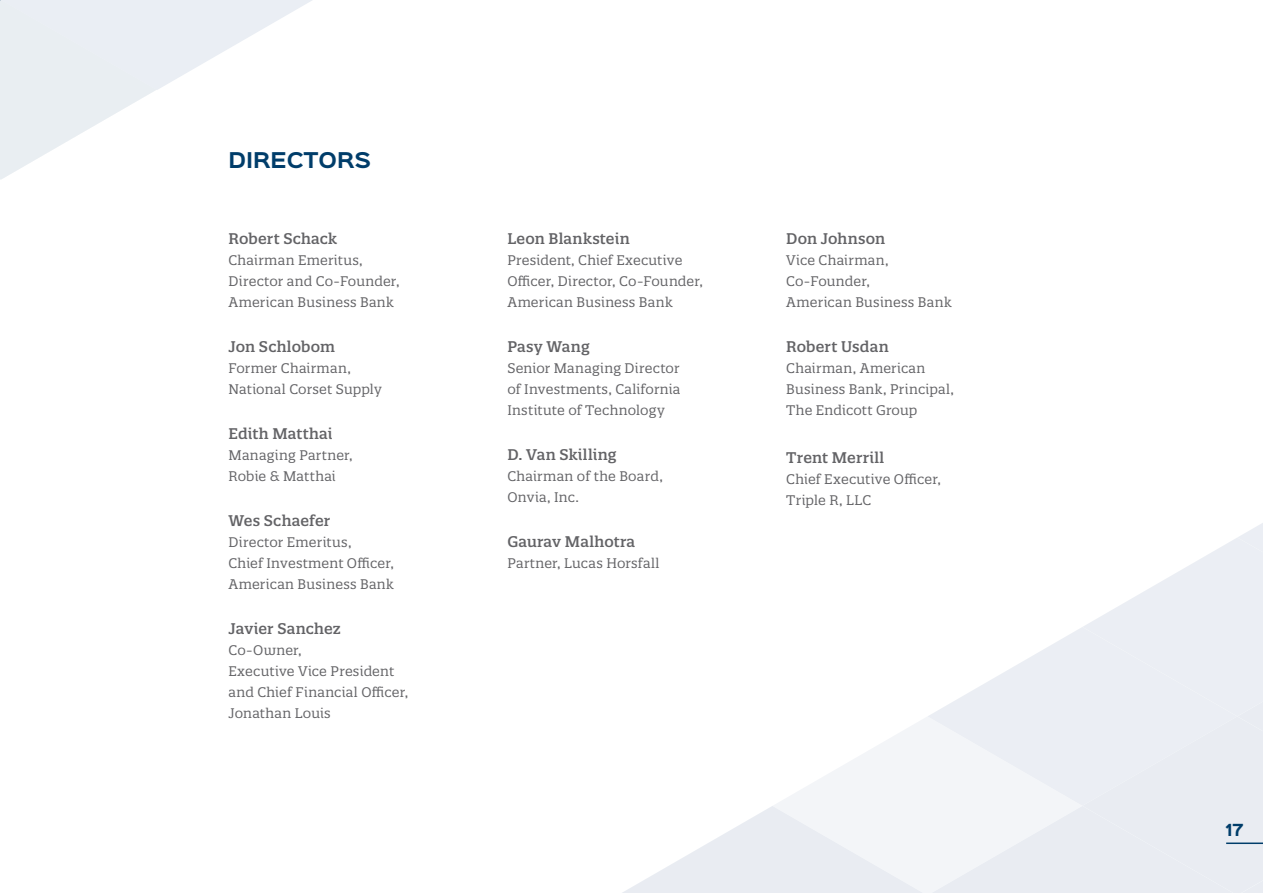
<style>
.page{position:relative;width:1263px;height:893px;background:#fff}
.page>*{position:absolute;margin:0;border:0;box-sizing:border-box;transform-origin:0 0}
.SUBHEADS{font:700 19.65px "Sinkin Sans 700";color:#003d6a}
.Body_Copy_-_Grey{font:500 15px "Quatro Slab";letter-spacing:.01em;color:#636366}
.Board___Team_-_Suppo{font:500 15px "Quatro Slab";letter-spacing:.015em;color:#636366}
.SUBHEADS-2{font:700 15px "Sinkin Sans 700";color:#003d6a}
.Board___Team_-_Suppo-2{font:13.5px/21px "Quatro Slab";letter-spacing:.02em;color:#636366}
</style>
<div class="page">
<svg style="left:0;top:0;width:312px;height:180px"></svg>
<svg style="left:622px;top:523px;width:641px;height:370px"></svg>
<hr style="left:1226px;top:842px;width:37px;height:2px;background:#003d6a">
<p class="SUBHEADS" style="left:228px;top:150px;width:144px">DIRECTORS</p>
<p class="Body_Copy_-_Grey" style="left:228px;top:229px;width:110px">Robert Schack</p>
<p class="Board___Team_-_Suppo-2" style="left:228px;top:249px;width:172px">Chairman Emeritus,<br>Director and Co-Founder,</p>
<p class="Board___Team_-_Suppo-2" style="left:228px;top:291px;width:167px">American Business Bank</p>
<p class="Body_Copy_-_Grey" style="left:228px;top:337px;width:108px">Jon Schlobom</p>
<p class="Board___Team_-_Suppo-2" style="left:228px;top:357px;width:124px">Former Chairman,</p>
<p class="Board___Team_-_Suppo-2" style="left:228px;top:378px;width:155px">National Corset Supply</p>
<p class="Body_Copy_-_Grey" style="left:228px;top:424px;width:105px">Edith Matthai</p>
<p class="Board___Team_-_Suppo-2" style="left:228px;top:444px;width:126px">Managing Partner,<br>Robie &amp; Matthai</p>
<p class="Body_Copy_-_Grey" style="left:228px;top:511px;width:103px">Wes Schaefer</p>
<p class="Board___Team_-_Suppo-2" style="left:228px;top:531px;width:167px">Director Emeritus,<br>Chief Investment Officer,<br>American Business Bank</p>
<p class="Body_Copy_-_Grey" style="left:228px;top:619px;width:114px">Javier Sanchez</p>
<p class="Board___Team_-_Suppo-2" style="left:228px;top:639px;width:75px">Co-Owner,</p>
<p class="Board___Team_-_Suppo-2" style="left:228px;top:660px;width:167px">Executive Vice President</p>
<p class="Board___Team_-_Suppo-2" style="left:228px;top:681px;width:181px">and Chief Financial Officer,<br>Jonathan Louis</p>
<p class="Body_Copy_-_Grey" style="left:507px;top:229px;width:124px">Leon Blankstein</p>
<p class="Board___Team_-_Suppo-2" style="left:507px;top:249px;width:197px">President, Chief Executive<br>Officer, Director, Co-Founder,<br>American Business Bank</p>
<p class="Body_Copy_-_Grey" style="left:507px;top:337px;width:84px">Pasy Wang</p>
<p class="Board___Team_-_Suppo-2" style="left:507px;top:357px;width:175px;text-align:justify">Senior Managing Director of Investments, California Institute of Technology</p>
<p class="Body_Copy_-_Grey" style="left:507px;top:445px;width:111px">D. Van Skilling</p>
<p class="Board___Team_-_Suppo-2" style="left:507px;top:465px;width:157px">Chairman of the Board,</p>
<p class="Board___Team_-_Suppo-2" style="left:507px;top:486px;width:73px">Onvia, Inc.</p>
<p class="Body_Copy_-_Grey" style="left:507px;top:532px;width:129px">Gaurav Malhotra</p>
<p class="Board___Team_-_Suppo-2" style="left:507px;top:552px;width:154px">Partner, Lucas Horsfall</p>
<p class="Body_Copy_-_Grey" style="left:786px;top:229px;width:100px">Don Johnson</p>
<p class="Board___Team_-_Suppo-2" style="left:786px;top:249px;width:104px">Vice Chairman,<br>Co-Founder,</p>
<p class="Board___Team_-_Suppo-2" style="left:786px;top:291px;width:167px">American Business Bank</p>
<p class="Body_Copy_-_Grey" style="left:786px;top:337px;width:104px">Robert Usdan</p>
<p class="Board___Team_-_Suppo-2" style="left:786px;top:357px;width:141px">Chairman, American</p>
<p class="Board___Team_-_Suppo-2" style="left:786px;top:378px;width:169px">Business Bank, Principal,</p>
<p class="Board___Team_-_Suppo-2" style="left:786px;top:399px;width:133px">The Endicott Group</p>
<p class="Board___Team_-_Suppo" style="left:786px;top:448px;width:100px">Trent Merrill</p>
<p class="Board___Team_-_Suppo-2" style="left:786px;top:468px;width:156px">Chief Executive Officer,</p>
<p class="Board___Team_-_Suppo-2" style="left:786px;top:489px;width:86px">Triple R, LLC</p>
<p class="SUBHEADS-2" style="left:1225px;top:822px;width:20px">17</p>
</div>
